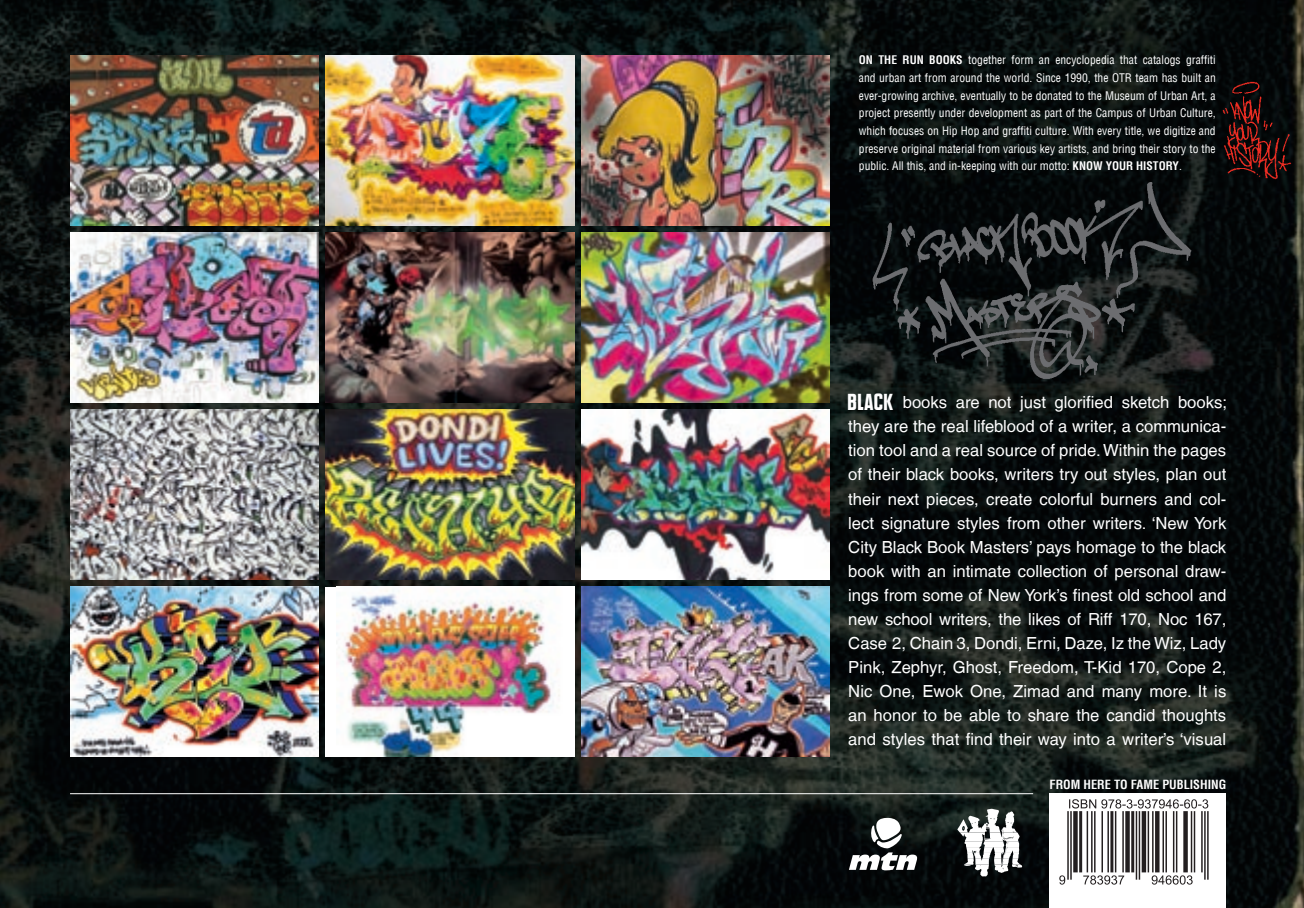
<style>
.page{position:relative;width:1304px;height:908px;background:#fff}
.page>*{position:absolute;margin:0;border:0;box-sizing:border-box;transform-origin:0 0}
.t1{font:16.6px/24px "Helvetica LT";color:#fff;text-align:justify}
.t2{font:700 condensed 12.4px "Helvetica LT";color:#fff}
.t3{font:condensed 11.6px/17.6px "Helvetica LT";color:#fff;text-align:justify}
.s1{font-weight:700}
.s2{font-family:"Bronx";font-weight:700;font-size:21.6px}
</style>
<div class="page">
<img style="left:0;top:0;width:1304px;height:907px">
<hr style="left:70px;top:793px;width:963px;height:1px;background:#fff">
<img style="left:1221px;top:78px;width:73px;height:104px">
<div style="left:1050px;top:793px;width:176px;height:114px;background:#fff"></div>
<svg style="left:1059px;top:799px;width:150px;height:85px"></svg>
<svg style="left:957px;top:808px;width:65px;height:68px"></svg>
<svg style="left:849px;top:817px;width:68px;height:53px"></svg>
<img style="left:70px;top:232px;width:248px;height:170px">
<img style="left:70px;top:409px;width:248px;height:170px">
<img style="left:70px;top:56px;width:248px;height:169px">
<img style="left:70px;top:586px;width:248px;height:170px">
<img style="left:326px;top:409px;width:248px;height:170px">
<img style="left:326px;top:56px;width:248px;height:169px">
<img style="left:326px;top:232px;width:248px;height:170px">
<div style="left:326px;top:586px;width:248px;height:170px;background:#fff"></div>
<img style="left:336px;top:586px;width:224px;height:170px">
<img style="left:581px;top:56px;width:249px;height:169px">
<img style="left:581px;top:409px;width:249px;height:170px">
<img style="left:581px;top:586px;width:249px;height:170px">
<img style="left:581px;top:232px;width:249px;height:170px">
<img style="left:864px;top:171px;width:349px;height:217px">
<p class="t3" style="left:859px;top:51px;width:358px"><span class="s1">ON THE RUN BOOKS</span> together form an encyclopedia that catalogs graffiti and urban art from around the world. Since 1990, the OTR team has built an ever-growing archive, eventually to be donated to the Museum of Urban Art, a project presently under development as part of the Campus of Urban Culture, which focuses on Hip Hop and graffiti culture. With every title, we digitize and preserve original material from various key artists, and bring their story to the public. All this, and in-keeping with our motto: <span class="s1">KNOW YOUR HISTORY</span>.</p>
<p class="t1" style="left:848px;top:390px;width:380px"><span class="s2">Black</span> books are not just glorified sketch books; they are the real lifeblood of a writer, a communica&shy;tion tool and a real source of pride. Within the pages of their black books, writers try out styles, plan out their next pieces, create colorful burners and col&shy;lect signature styles from other writers. ‘New York City Black Book Masters’ pays homage to the black book with an intimate collection of personal draw&shy;ings from some of New York’s finest old school and new school writers, the likes of Riff 170, Noc 167, Case 2, Chain 3, Dondi, Erni, Daze, Iz the Wiz, Lady Pink, Zephyr, Ghost, Freedom, T-Kid 170, Cope 2, Nic One, Ewok One, Zimad and many more. It is an honor to be able to share the candid thoughts and styles that find their way into a writer’s ‘visual</p>
<p class="t2" style="left:1049px;top:776px;width:178px">FROM HERE TO FAME PUBLISHING</p>
</div>
